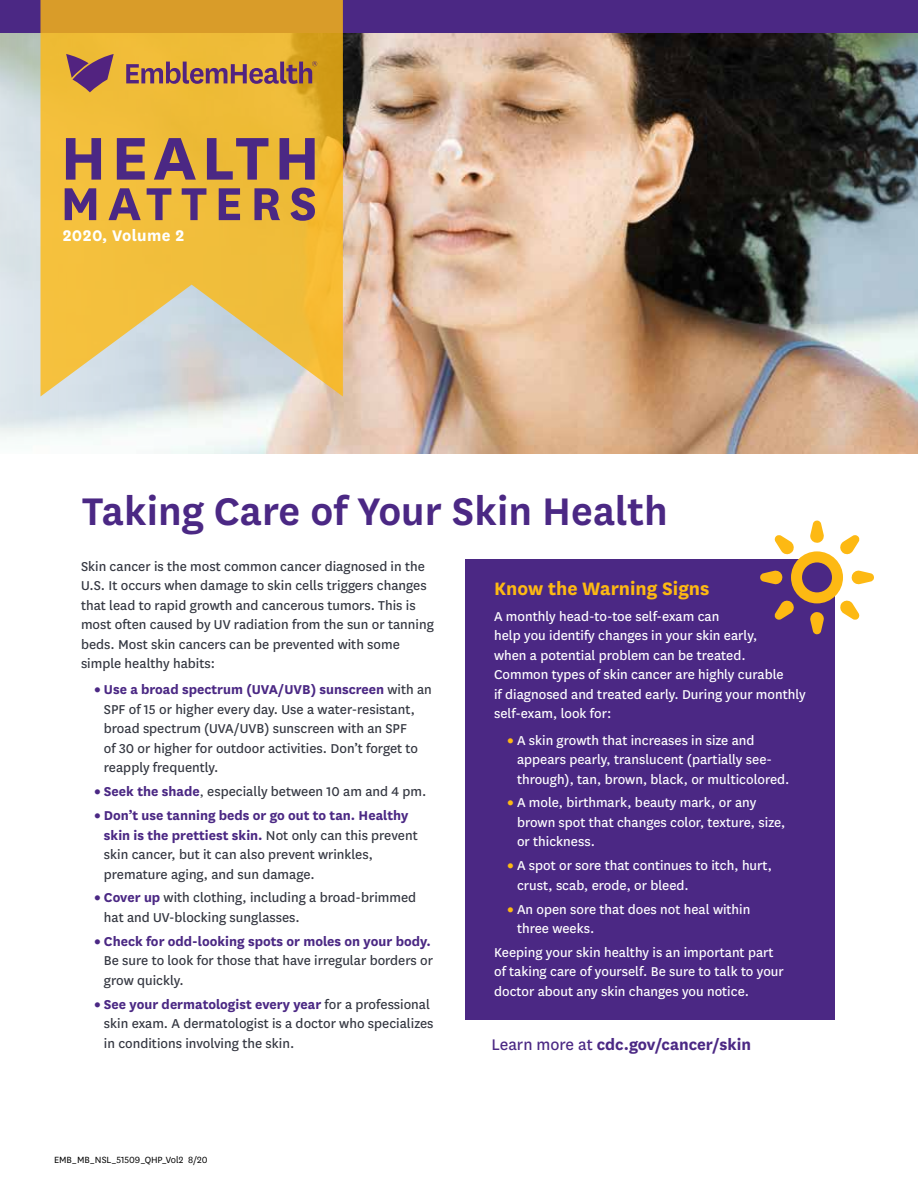
<style>
.page{position:relative;width:918px;height:1188px;background:#fff}
.page>*{position:absolute;margin:0;border:0;box-sizing:border-box;transform-origin:0 0}
.t1{font:700 70.5px "National";letter-spacing:.07em;color:#4b2884}
.t2{font:700 54px "National";letter-spacing:.14em;color:#4b2884}
.t3{font:600 45px "National";color:#4b2884}
.t4{font:700 21px "National";color:#fdb913}
.t5{font:700 18px "National";color:#4b2884}
.t6{font:700 18px "National";letter-spacing:.02em;color:#fff}
.t7{font:15px/19.5px "National";color:#343741}
.t8{font:15px/19.5px "National";color:#fff}
.t9{font:10.5px "National";color:#000}
.s1{font-weight:900;color:#4b2884}
.s2{font-weight:700;color:#4b2884}
.s3{font-style:inherit}
.s4{font-weight:900;color:#fdb913}
.s5{font-weight:400}
</style>
<div class="page">
<img style="left:352px;top:33px;width:566px;height:421px">
<svg style="left:0;top:33px;width:352px;height:421px"></svg>
<div style="left:0;top:0;width:918px;height:33px;background:#4b2884"></div>
<svg style="left:40px;top:0;width:303px;height:397px;background:#e8bd4f"></svg>
<svg style="left:126px;top:61px;width:191px;height:23px;background:#ac7a51"></svg>
<svg style="left:66px;top:54px;width:48px;height:38px;background:#97665f"></svg>
<div style="left:466px;top:559px;width:369px;height:461px;background:#4b2884"></div>
<svg style="left:760px;top:520px;width:114px;height:115px"></svg>
<h1 class="t1" style="left:61px;top:108px;width:261px">HEALTH</h1>
<h2 class="t2" style="left:61px;top:165px;width:258px">MATTERS</h2>
<p class="t6" style="left:63px;top:223px;width:123px">2020, Volume 2</p>
<h3 class="t3" style="left:82px;top:480px;width:587px">Taking Care of Your Skin Health</h3>
<p class="t7" style="left:81px;top:556px;width:355px">Skin cancer is the most common cancer diagnosed in the U.S. It occurs when damage to skin cells triggers changes that lead to rapid growth and cancerous tumors. This is most often caused by UV radiation from the sun or tanning beds. Most skin cancers can be prevented with some simple healthy habits:</p>
<p class="t7" style="left:104px;top:679px;width:330px;text-indent:-9px"><span class="s1">•</span> <span class="s2">Use a broad spectrum (UVA/UVB) sunscreen</span> with an SPF of 15 or higher every day. Use a water-resistant, broad spectrum (UVA/UVB) sunscreen with an SPF<br>of 30 or higher for outdoor activities. Don’t forget to reapply frequently.</p>
<p class="t7" style="left:94px;top:781px;width:333px"><span class="s1">•</span> <span class="s2">Seek the shade</span><span class="s3">,</span> especially between 10 am and 4 pm.</p>
<p class="t7" style="left:104px;top:805px;width:315px;text-indent:-9px"><span class="s1">•</span> <span class="s2">Don’t use tanning beds or go out to tan. Healthy skin is the prettiest skin.</span> Not only can this prevent skin cancer, but it can also prevent wrinkles, premature aging, and sun damage.</p>
<p class="t7" style="left:104px;top:887px;width:314px;text-indent:-9px"><span class="s1">•</span> <span class="s2">Cover up</span> with clothing, including a broad-brimmed hat and UV-blocking sunglasses.</p>
<p class="t7" style="left:104px;top:931px;width:331px;text-indent:-9px"><span class="s1">•</span> <span class="s2">Check for odd-looking spots or moles on your body.<br></span>Be sure to look for those that have irregular borders or grow quickly.</p>
<p class="t7" style="left:104px;top:993px;width:331px;text-indent:-9px"><span class="s1">•</span> <span class="s2">See your dermatologist every year</span> for a professional skin exam. A dermatologist is a doctor who specializes in conditions involving the skin.</p>
<h3 class="t4" style="left:494px;top:573px;width:217px">Know the Warning Signs</h3>
<p class="t8" style="left:494px;top:606px;width:313px">A monthly head-to-toe self-exam can<br>help you identify changes in your skin early,<br>when a potential problem can be treated.<br>Common types of skin cancer are highly curable<br>if diagnosed and treated early. During your monthly self-exam, look for:</p>
<p class="t8" style="left:517px;top:729px;width:274px;text-indent:-9px"><span class="s4">•</span> A skin growth that increases in size and appears pearly, translucent (partially see&shy;through), tan, brown, black, or multicolored.</p>
<p class="t8" style="left:517px;top:792px;width:270px;text-indent:-9px"><span class="s4">•</span> A mole, birthmark, beauty mark, or any brown spot that changes color, texture, size, or thickness.</p>
<p class="t8" style="left:517px;top:855px;width:257px;text-indent:-9px"><span class="s4">•</span> A spot or sore that continues to itch, hurt, crust, scab, erode, or bleed.</p>
<p class="t8" style="left:517px;top:898px;width:235px;text-indent:-9px"><span class="s4">•</span> An open sore that does not heal within three weeks.</p>
<p class="t8" style="left:494px;top:942px;width:291px">Keeping your skin healthy is an important part of taking care of yourself. Be sure to talk to your doctor about any skin changes you notice.</p>
<p class="t5" style="left:491px;top:1032px;width:261px"><span class="s5">Learn more at</span> cdc.gov/cancer/skin</p>
<p class="t9" style="left:54px;top:1153px;width:155px">EMB_MB_NSL_51509_QHP_Vol2 8/20</p>
</div>
